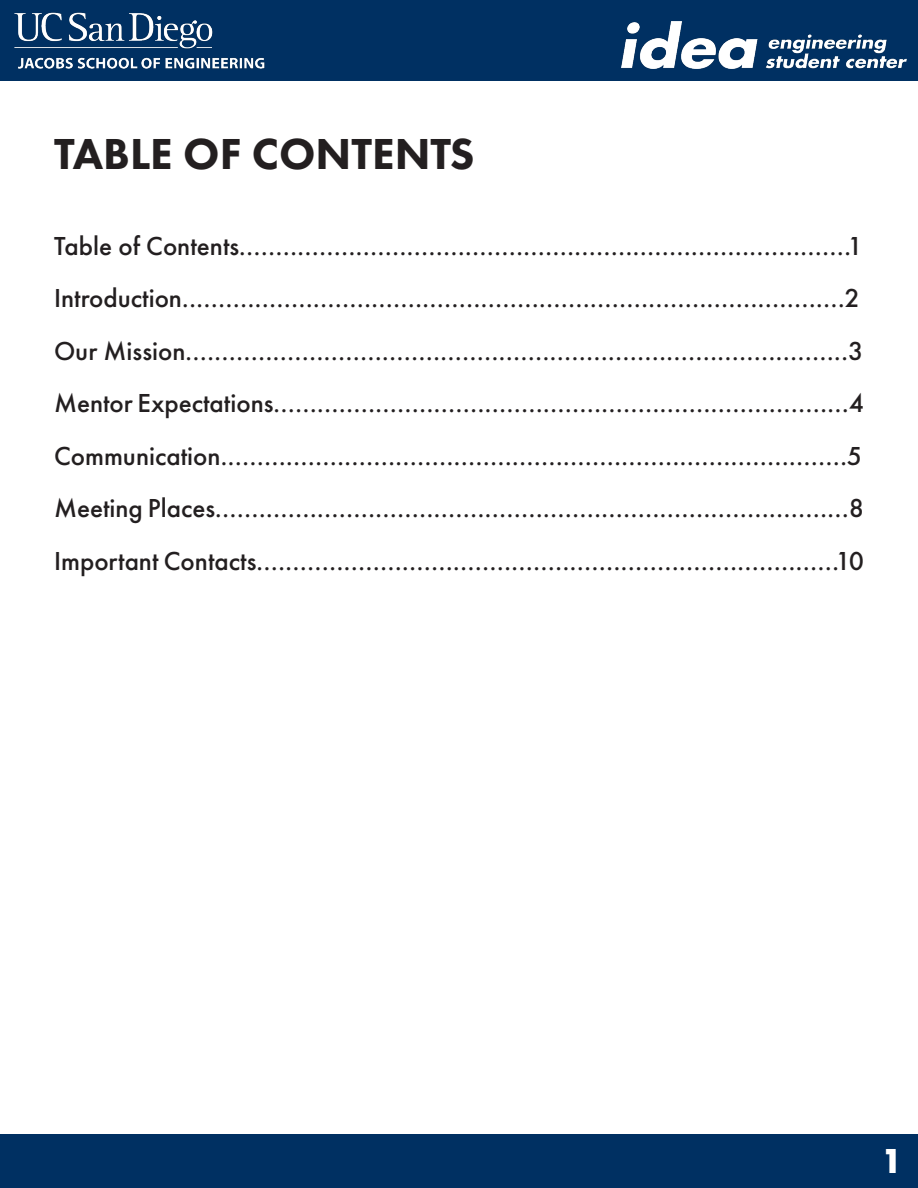
<style>
.page{position:relative;width:918px;height:1188px;background:#fff}
.page>*{position:absolute;margin:0;border:0;box-sizing:border-box;transform-origin:0 0}
.t1{font:800 45px "Futura PT";color:#231f20}
.t2{font:700 36px "Futura PT";color:#fff}
.t3{font:500 27px "Futura PT";color:#231f20}
</style>
<div class="page">
<div style="left:0;top:1134px;width:918px;height:54px;background:#003062"></div>
<div style="left:0;top:0;width:918px;height:81px;background:#003062"></div>
<img style="left:14px;top:12px;width:251px;height:57px">
<img style="left:621px;top:22px;width:286px;height:47px">
<p class="t1" style="left:54px;top:126px;width:422px">TABLE OF CONTENTS</p>
<p class="t3" style="left:54px;top:230px;width:810px">Table of Contents....................................................................................1</p>
<p class="t3" style="left:54px;top:282px;width:808px">Introduction...........................................................................................2</p>
<p class="t3" style="left:54px;top:335px;width:811px">Our Mission...........................................................................................3</p>
<p class="t3" style="left:54px;top:387px;width:812px">Mentor Expectations...............................................................................4</p>
<p class="t3" style="left:54px;top:440px;width:810px">Communication......................................................................................5</p>
<p class="t3" style="left:54px;top:492px;width:812px">Meeting Places.......................................................................................8</p>
<p class="t3" style="left:54px;top:545px;width:812px">Important Contacts................................................................................10</p>
<h2 class="t2" style="left:881px;top:1138px;width:23px">1</h2>
</div>
